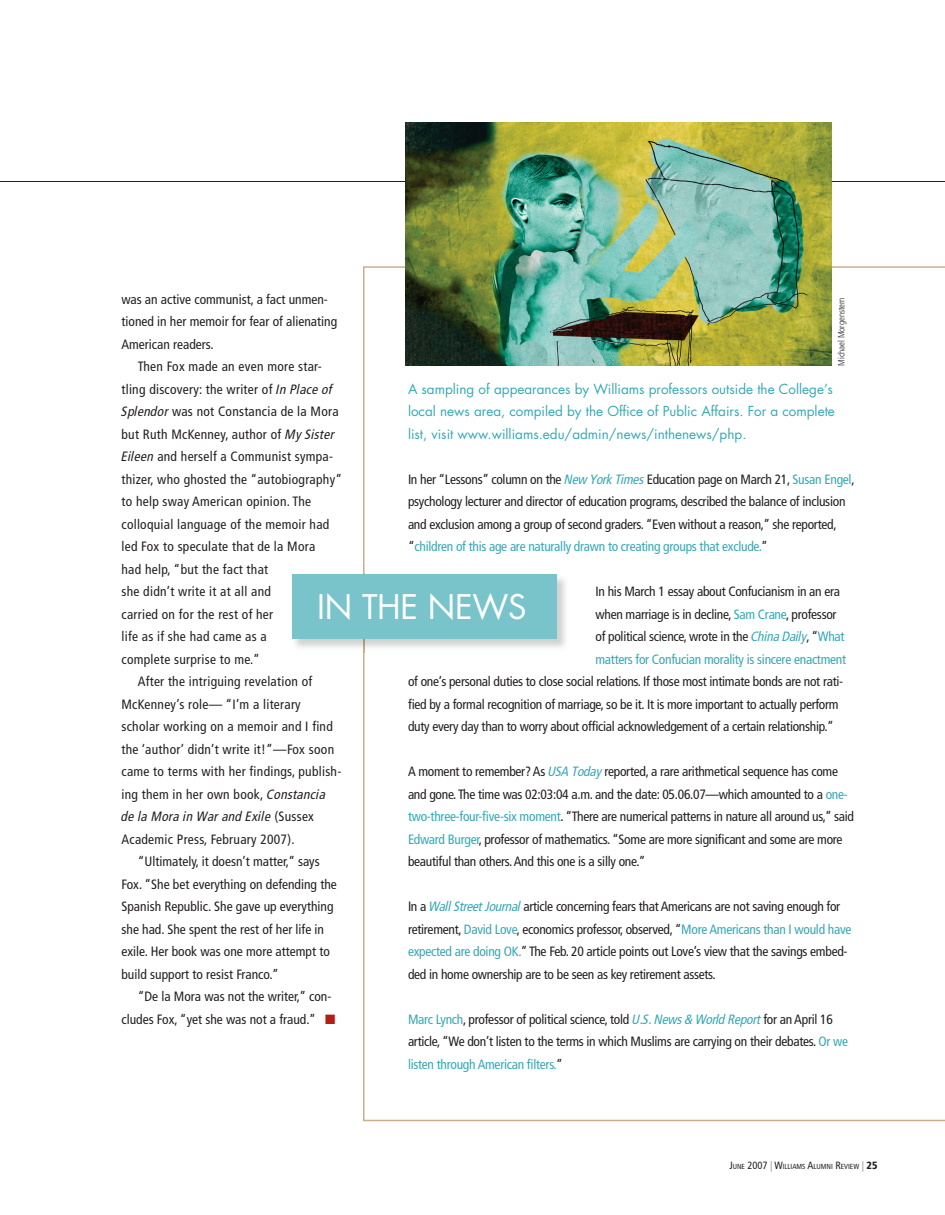
<style>
.page{position:relative;width:945px;height:1215px;background:#fff}
.page>*{position:absolute;margin:0;border:0;box-sizing:border-box;transform-origin:0 0}
.t1{font:33px "Futura";letter-spacing:-.01em;color:#fff}
.t2{font:condensed 13.5px/22.5px "Frutiger";letter-spacing:-.02em;color:#231f20}
.t3{font:condensed 13.5px "Frutiger";letter-spacing:.02em;color:#231f20}
.t4{font:condensed 13.5px/22.5px "Frutiger";color:#231f20}
.t5{font:13.5px/22.5px "Futura";color:#34a9b5}
.t6{font:italic 13.5px "Frutiger Condensed";letter-spacing:.02em;color:#231f20}
.t7{font:300 condensed 9px "Frutiger";letter-spacing:-.01em;color:#231f20}
.t8{font:condensed 7.35px "Frutiger";color:#231f20}
.s1{font-family:"Frutiger Condensed";font-style:italic;font-stretch:normal}
.s2{font-family:"Frutiger";font-style:normal;font-stretch:condensed}
.s3{color:#b41d15}
.s4{font-family:"Frutiger Condensed";font-style:italic;font-stretch:normal;color:#34a9b5}
.s5{color:#34a9b5}
.s6{font-size:10.5px}
.s7{font-size:10.5px;color:#939598}
.s8{font-weight:900;font-size:10.5px}
</style>
<div class="page">
<svg style="left:363px;top:266px;width:582px;height:855px"></svg>
<img style="left:295px;top:574px;width:274px;height:79px">
<img style="left:363px;top:639px;width:1px;height:14px">
<div style="left:292px;top:574px;width:264px;height:65px;background:#79c4cb"></div>
<hr style="left:0;top:181px;width:945px;height:1px;background:#231f20">
<img style="left:405px;top:122px;width:427px;height:243px">
<p class="t4" style="left:122px;top:288px;width:217px">was an active communist, a fact unmen&shy;tioned in her memoir for fear of alienating<br>American readers.</p>
<p class="t3" style="left:138px;top:359px;width:186px">Then Fox made an even more star-</p>
<p class="t3" style="left:122px;top:381px;width:212px">tling discovery: the writer of <span class="s1">In Place of</span></p>
<p class="t3" style="left:122px;top:404px;width:219px"><span class="s1">Splendor</span> was not Constancia de la Mora</p>
<p class="t3" style="left:122px;top:426px;width:214px">but Ruth McKenney, author of <span class="s1">My Sister</span></p>
<p class="t3" style="left:122px;top:449px;width:213px"><span class="s1">Eileen</span> and herself a Communist sympa-</p>
<p class="t3" style="left:122px;top:471px;width:222px">thizer, who ghosted the “autobiography”</p>
<p class="t3" style="left:122px;top:494px;width:191px">to help sway American opinion. The</p>
<p class="t3" style="left:122px;top:516px;width:209px">colloquial language of the memoir had</p>
<p class="t3" style="left:122px;top:539px;width:195px">led Fox to speculate that de la Mora</p>
<p class="t3" style="left:122px;top:561px;width:148px">had help, “but the fact that</p>
<p class="t3" style="left:122px;top:584px;width:151px">she didn’t write it at all and</p>
<p class="t3" style="left:122px;top:606px;width:153px">carried on for the rest of her</p>
<p class="t3" style="left:122px;top:629px;width:147px">life as if she had came as a</p>
<p class="t3" style="left:122px;top:651px;width:140px">complete surprise to me.”</p>
<p class="t3" style="left:138px;top:674px;width:176px">After the intriguing revelation of</p>
<p class="t3" style="left:122px;top:696px;width:181px">McKenney’s role— “I’m a literary</p>
<p class="t3" style="left:122px;top:719px;width:213px">scholar working on a memoir and I find</p>
<p class="t3" style="left:122px;top:741px;width:214px">the ‘author’ didn’t write it!”—Fox soon</p>
<p class="t3" style="left:122px;top:764px;width:221px">came to terms with her findings, publish-</p>
<p class="t3" style="left:122px;top:786px;width:206px">ing them in her own book, <span class="s1">Constancia</span></p>
<p class="t6" style="left:122px;top:809px;width:194px">de la Mora in War and Exile <span class="s2">(Sussex</span></p>
<p class="t3" style="left:122px;top:831px;width:175px">Academic Press, February 2007).</p>
<p class="t4" style="left:138px;top:850px;width:184px">“Ultimately, it doesn’t matter,” says</p>
<p class="t4" style="left:122px;top:873px;width:217px">Fox. “She bet everything on defending the</p>
<p class="t4" style="left:122px;top:895px;width:214px">Spanish Republic. She gave up everything</p>
<p class="t4" style="left:122px;top:918px;width:204px">she had. She spent the rest of her life in</p>
<p class="t4" style="left:122px;top:940px;width:210px">exile. Her book was one more attempt to</p>
<p class="t4" style="left:122px;top:963px;width:159px">build support to resist Franco.”</p>
<p class="t4" style="left:138px;top:985px;width:195px">“De la Mora was not the writer,” con-</p>
<p class="t4" style="left:122px;top:1008px;width:215px">cludes Fox, “yet she was not a fraud.” <span class="s3">■</span></p>
<p class="t7" style="left:836px;top:366px;width:70px;rotate:-90deg">Michael Morgenstern</p>
<p class="t5" style="left:408px;top:378px;width:428px">A sampling of appearances by Williams professors outside the College’s local news area, compiled by the Office of Public Affairs. For a complete list, visit www.williams.edu/admin/news/inthenews/php.</p>
<p class="t2" style="left:408px;top:468px;width:448px">In her “Lessons” column on the <span class="s4">New York Times</span> Education page on March 21, <span class="s5">Susan Engel</span>, psychology lecturer and director of education programs, described the balance of inclusion and exclusion among a group of second graders. “Even without a reason,” she reported, “<span class="s5">children of this age are naturally drawn to creating groups that exclude.</span>”</p>
<p class="t2" style="left:596px;top:580px;width:252px">In his March 1 essay about Confucianism in an era when marriage is in decline, <span class="s5">Sam Crane</span>, professor of political science, wrote in the <span class="s4">China Daily</span>, “<span class="s5">What matters for Confucian morality is sincere enactment</span></p>
<p class="t2" style="left:408px;top:670px;width:437px">of one’s personal duties to close social relations. If those most intimate bonds are not rati&shy;fied by a formal recognition of marriage, so be it. It is more important to actually perform duty every day than to worry about official acknowledgement of a certain relationship.”</p>
<p class="t2" style="left:408px;top:760px;width:448px">A moment to remember? As <span class="s4">USA Today</span> reported, a rare arithmetical sequence has come and gone. The time was 02:03:04 a.m. and the date: 05.06.07—which amounted to a <span class="s5">one&shy;two-three-four-five-six moment</span>. “There are numerical patterns in nature all around us,” said <span class="s5">Edward Burger</span>, professor of mathematics. “Some are more significant and some are more beautiful than others. And this one is a silly one.”</p>
<p class="t2" style="left:408px;top:895px;width:445px">In a <span class="s4">Wall Street Journal</span> article concerning fears that Americans are not saving enough for retirement, <span class="s5">David Love</span>, economics professor, observed, “<span class="s5">More Americans than I would have expected are doing OK.</span>” The Feb. 20 article points out Love’s view that the savings embed&shy;ded in home ownership are to be seen as key retirement assets.</p>
<p class="t2" style="left:408px;top:1008px;width:442px"><span class="s5">Marc Lynch</span>, professor of political science, told <span class="s4">U.S. News &amp; World Report</span> for an April 16 article, “We don’t listen to the terms in which Muslims are carrying on their debates. <span class="s5">Or we listen through American filters.</span>”</p>
<h1 class="t1" style="left:317px;top:586px;width:211px">IN THE NEWS</h1>
<p class="t8" style="left:729px;top:1162px;width:150px"><span class="s6">J</span>UNE <span class="s6">2007</span> <span class="s7">|</span> <span class="s6">W</span>ILLIAMS <span class="s6">A</span>LUMNI <span class="s6">R</span>EVIEW <span class="s7">|</span> <span class="s8">25</span></p>
</div>
